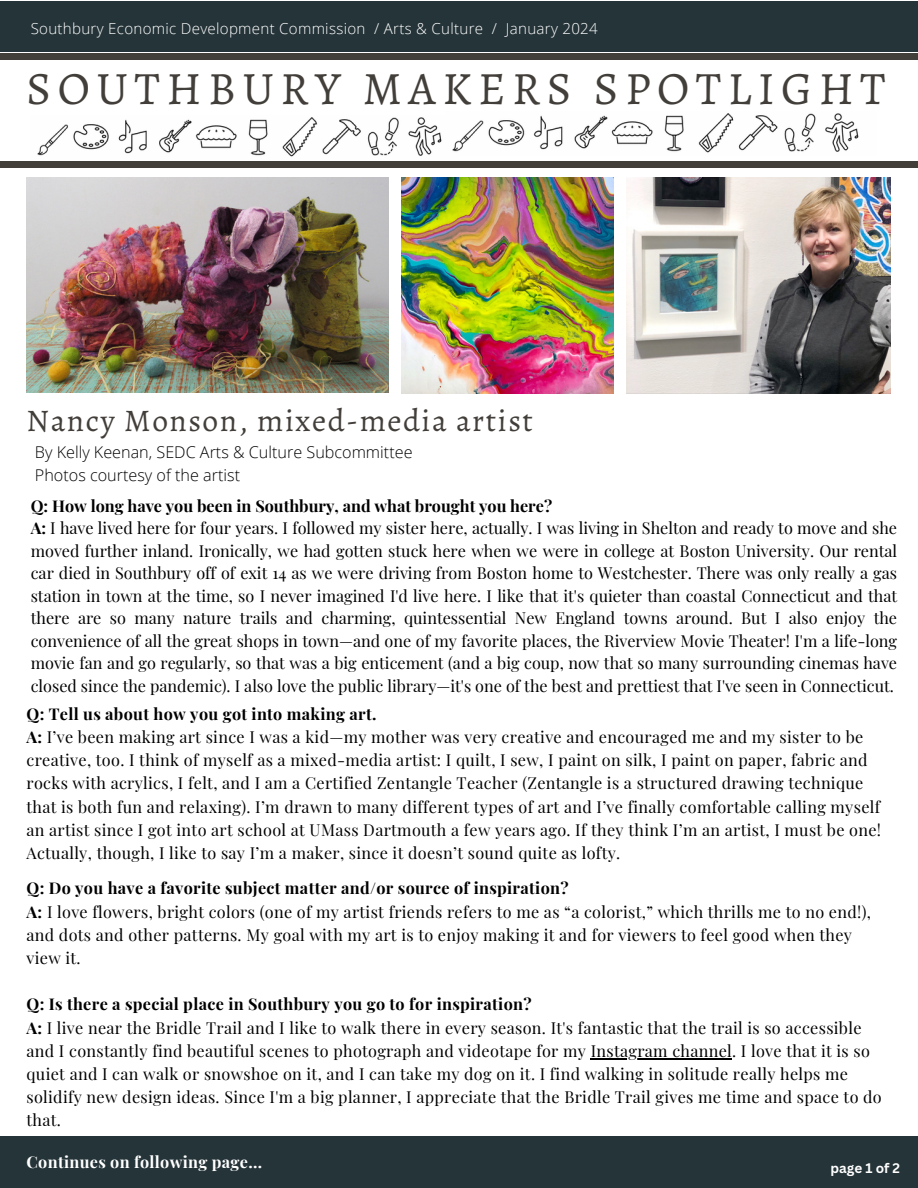
<style>
.page{position:relative;width:918px;height:1188px;background:#fff}
.page>*{position:absolute;margin:0;border:0;box-sizing:border-box;transform-origin:0 0}
.t1{font:46.5px "Alegreya";letter-spacing:.14em;color:#423e3a}
.t2{font:31.5px "Alegreya";letter-spacing:.05em;color:#423e3a}
.t3{font:16.2px/23.2px "Playfair Display";letter-spacing:.02em;color:#000}
.t4{font:700 16.2px "Playfair Display";letter-spacing:.02em;color:#000}
.t5{font:300 16.2px "Open Sans";color:#000}
.t6{font:700 16.2px "Playfair Display";color:#000}
.t7{font:700 16.2px "Playfair Display";letter-spacing:.02em;color:#fff}
.t8{font:300 15.15px "Open Sans";letter-spacing:.02em;color:#fff}
.t9{font:700 13.5px "Canva Sans";color:#fff}
.s1{font-weight:700}
</style>
<div class="page">
<div style="left:0;top:54px;width:918px;height:5px;background:#423e3a"></div>
<img style="left:37px;top:117px;width:405px;height:40px">
<div style="left:0;top:162px;width:918px;height:5px;background:#423e3a"></div>
<img style="left:452px;top:113px;width:407px;height:40px">
<div style="left:0;top:1px;width:918px;height:50px;background:#253439"></div>
<div style="left:0;top:1136px;width:918px;height:51px;background:#253439"></div>
<img style="left:627px;top:177px;width:263px;height:216px">
<img style="left:27px;top:177px;width:362px;height:215px">
<img style="left:401px;top:177px;width:213px;height:216px">
<hr style="left:591px;top:1058px;width:141px;height:2px;background:#000">
<p class="t8" style="left:31px;top:18px;width:569px">Southbury Economic Development Commission / Arts &amp; Culture / January 2024</p>
<p class="t1" style="left:27px;top:57px;width:861px">SOUTHBURY MAKERS SPOTLIGHT</p>
<p class="t2" style="left:27px;top:399px;width:508px">Nancy Monson, mixed-media artist</p>
<p class="t5" style="left:35px;top:441px;width:379px">By Kelly Keenan, SEDC Arts &amp; Culture Subcommittee</p>
<p class="t5" style="left:35px;top:463px;width:207px">Photos courtesy of the artist</p>
<p class="t6" style="left:31px;top:494px;width:523px">Q: How long have you been in Southbury, and what brought you here?</p>
<p class="t3" style="left:31px;top:516px;width:868px;line-height:22.5px;text-align:justify"><span class="s1">A:</span> I have lived here for four years. I followed my sister here, actually. I was living in Shelton and ready to move and she moved further inland. Ironically, we had gotten stuck here when we were in college at Boston University. Our rental car died in Southbury off of exit 14 as we were driving from Boston home to Westchester. There was only really a gas station in town at the time, so I never imagined I'd live here. I like that it's quieter than coastal Connecticut and that there are so many nature trails and charming, quintessential New England towns around. But I also enjoy the convenience of all the great shops in town—and one of my favorite places, the Riverview Movie Theater! I'm a life-long movie fan and go regularly, so that was a big enticement (and a big coup, now that so many surrounding cinemas have closed since the pandemic). I also love the public library—it's one of the best and prettiest that I've seen in Connecticut.</p>
<p class="t4" style="left:27px;top:702px;width:351px">Q: Tell us about how you got into making art.</p>
<p class="t3" style="left:27px;top:725px;width:856px"><span class="s1">A:</span> I’ve been making art since I was a kid—my mother was very creative and encouraged me and my sister to be creative, too. I think of myself as a mixed-media artist: I quilt, I sew, I paint on silk, I paint on paper, fabric and rocks with acrylics, I felt, and I am a Certified Zentangle Teacher (Zentangle is a structured drawing technique that is both fun and relaxing). I’m drawn to many different types of art and I’ve finally comfortable calling myself an artist since I got into art school at UMass Dartmouth a few years ago. If they think I’m an artist, I must be one!<br>Actually, though, I like to say I’m a maker, since it doesn’t sound quite as lofty.</p>
<p class="t4" style="left:27px;top:877px;width:544px">Q: Do you have a favorite subject matter and/or source of inspiration?</p>
<p class="t3" style="left:27px;top:899px;width:846px"><span class="s1">A:</span> I love flowers, bright colors (one of my artist friends refers to me as “a colorist,” which thrills me to no end!), and dots and other patterns. My goal with my art is to enjoy making it and for viewers to feel good when they view it.</p>
<p class="t4" style="left:27px;top:993px;width:507px">Q: Is there a special place in Southbury you go to for inspiration?</p>
<p class="t3" style="left:27px;top:1015px;width:857px"><span class="s1">A:</span> I live near the Bridle Trail and I like to walk there in every season. It's fantastic that the trail is so accessible and I constantly find beautiful scenes to photograph and videotape for my Instagram channel. I love that it is so quiet and I can walk or snowshoe on it, and I can take my dog on it. I find walking in solitude really helps me solidify new design ideas. Since I'm a big planner, I appreciate that the Bridle Trail gives me time and space to do that.</p>
<p class="t7" style="left:27px;top:1151px;width:237px">Continues on following page...</p>
<p class="t9" style="left:830px;top:1159px;width:71px">page 1 of 2</p>
</div>
